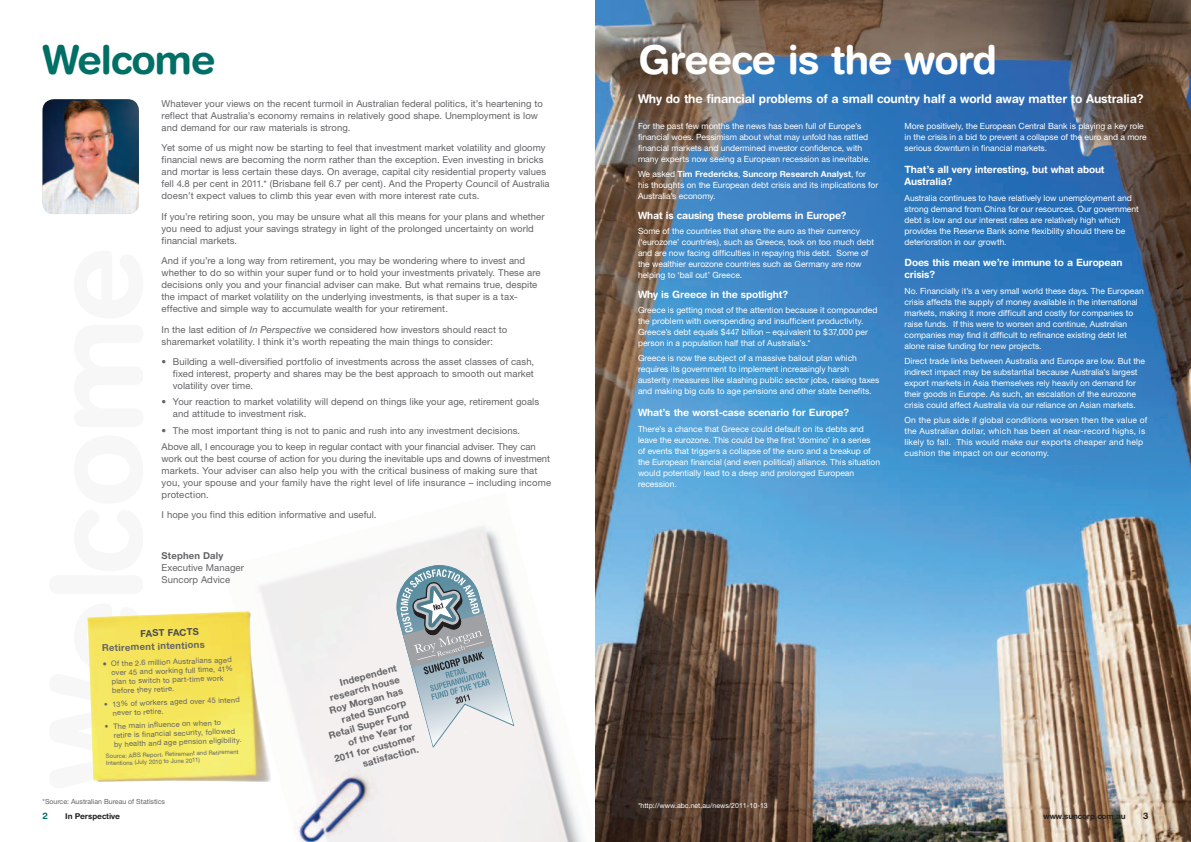
<style>
.page{position:relative;width:1191px;height:842px;background:#fff}
.page>*{position:absolute;margin:0;border:0;box-sizing:border-box;transform-origin:0 0}
.t1{font:700 40px "Helvetica Rounded";letter-spacing:-.025em;color:#fff}
.t2{font:700 40px "Helvetica Rounded";letter-spacing:-.025em;color:#006f65}
.t3{font:700 12px "Helvetica Rounded";letter-spacing:-.015em;color:#fff}
.t4{font:700 10px/12px "Helvetica Rounded";letter-spacing:-.015em;color:#fff}
.t5{font:9.5px/12px "Helvetica Neue";letter-spacing:.005em;color:#636366}
.t6{font:700 9.5px/12px "Helvetica Neue";letter-spacing:.015em;color:#636366;text-align:right}
.t7{font:700 9.5px "Helvetica Neue";color:#4b4c4d}
.t8{font:700 9px "Helvetica Rounded";color:#006f65}
.t9{font:700 9px "Helvetica Rounded";color:#231f20}
.t10{font:8.5px/11px "Helvetica Neue";letter-spacing:-.005em;color:#fff}
.t11{font:8.5px/11px "Helvetica Neue";letter-spacing:.02em;color:#fff}
.t12{font:700 8px "Helvetica Rounded";letter-spacing:-.01em;color:#231f20}
.t13{font:7.5px/9px "Helvetica Neue";color:#636366}
.t14{font:7px "Helvetica Neue";color:#fff}
.t15{font:7px "Helvetica Neue";color:#636366}
.t16{font:6px/7px "Helvetica Neue";color:#636366}
.s1{font-style:italic}
.s2{font-size:8.5px}
.s3{font-weight:700}
</style>
<div class="page">
<img style="left:259px;top:526px;width:324px;height:316px">
<img style="left:595px;top:0;width:596px;height:842px">
<img style="left:43px;top:99px;width:96px;height:115px">
<svg style="left:393px;top:561px;width:121px;height:187px"></svg>
<img style="left:87px;top:611px;width:185px;height:171px">
<h1 class="t2" style="left:43px;top:35px;width:174px">Welcome</h1>
<p class="t5" style="left:162px;top:97px;width:383px">Whatever your views on the recent turmoil in Australian federal politics, it’s heartening to reflect that Australia’s economy remains in relatively good shape. Unemployment is low and demand for our raw materials is strong.</p>
<p class="t5" style="left:162px;top:142px;width:389px">Yet some of us might now be starting to feel that investment market volatility and gloomy financial news are becoming the norm rather than the exception. Even investing in bricks and mortar is less certain these days. On average, capital city residential property values fell 4.8 per cent in 2011.* (Brisbane fell 6.7 per cent). And the Property Council of Australia doesn’t expect values to climb this year even with more interest rate cuts.</p>
<p class="t5" style="left:162px;top:210px;width:384px">If you’re retiring soon, you may be unsure what all this means for your plans and whether you need to adjust your savings strategy in light of the prolonged uncertainty on world financial markets.</p>
<p class="t5" style="left:162px;top:255px;width:380px">And if you’re a long way from retirement, you may be wondering where to invest and whether to do so within your super fund or to hold your investments privately. These are decisions only you and your financial adviser can make. But what remains true, despite the impact of market volatility on the underlying investments, is that super is a tax&shy;effective and simple way to accumulate wealth for your retirement.</p>
<p class="t5" style="left:162px;top:323px;width:347px">In the last edition of <span class="s1">In Perspective</span> we considered how investors should react to sharemarket volatility. I think it’s worth repeating the main things to consider:</p>
<p class="t5" style="left:173px;top:356px;width:363px;text-align:justify;text-indent:-11px">• Building a well-diversified portfolio of investments across the asset classes of cash, fixed interest, property and shares may be the best approach to smooth out market volatility over time.</p>
<p class="t5" style="left:173px;top:396px;width:368px;text-indent:-11px">• Your reaction to market volatility will depend on things like your age, retirement goals and attitude to investment risk.</p>
<p class="t5" style="left:162px;top:422px;width:375px;line-height:16.3px">• The most important thing is not to panic and rush into any investment decisions.<br>Above all, I encourage you to keep in regular contact with your financial adviser. They can</p>
<p class="t5" style="left:162px;top:452px;width:391px">work out the best course of action for you during the inevitable ups and downs of investment markets. Your adviser can also help you with the critical business of making sure that you, your spouse and your family have the right level of life insurance – including income protection.</p>
<p class="t5" style="left:162px;top:509px;width:216px">I hope you find this edition informative and useful.</p>
<p class="t6" style="left:162px;top:550px;width:63px">Stephen Daly</p>
<p class="t5" style="left:162px;top:562px;width:84px">Executive Manager<br>Suncorp Advice</p>
<p class="t7" style="left:140px;top:628px;width:60px;rotate:-2deg">FAST FACTS</p>
<p class="t6" style="left:102px;top:642px;width:104px;rotate:-2deg">Retirement intentions</p>
<p class="t13" style="left:111px;top:659px;width:123px;text-indent:-9px;rotate:-2deg"><span class="s2">•</span> Of the 2.6 million Australians aged over 45 and working full time, 41% plan to switch to part-time work before they retire.</p>
<p class="t13" style="left:112px;top:699px;width:129px;text-indent:-9px;rotate:-2deg">• 13% of workers aged over 45 intend never to retire.</p>
<p class="t13" style="left:113px;top:722px;width:129px;text-indent:-8px;rotate:-2deg">• The main influence on when to<br>retire is financial security, followed by health and age pension eligibility.</p>
<p class="t16" style="left:106px;top:753px;width:134px;rotate:-2deg">Source: ABS Report, Retirement and Retirement<br>Intentions (July 2010 to June 2011)</p>
<p class="t15" style="left:43px;top:797px;width:124px">*Source: Australian Bureau of Statistics</p>
<p class="t6" style="left:314px;top:683px;width:85px;rotate:-15deg">Independent research house<br>Roy Morgan has rated Suncorp<br>Retail Super Fund of the Year for<br>2011 for customer satisfaction.</p>
<h1 class="t1" style="left:638px;top:35px;width:360px">Greece is the word</h1>
<h2 class="t3" style="left:638px;top:91px;width:507px">Why do the financial problems of a small country half a world away matter to Australia?</h2>
<p class="t10" style="left:638px;top:120px;width:234px">For the past few months the news has been full of Europe’s financial woes. Pessimism about what may unfold has rattled financial markets and undermined investor confidence, with many experts now seeing a European recession as inevitable.</p>
<p class="t10" style="left:638px;top:168px;width:242px">We asked <span class="s3">Tim Fredericks</span>, <span class="s3">Suncorp Research Analyst</span>, for his thoughts on the European debt crisis and its implications for<br>Australia’s economy.</p>
<p class="t4" style="left:638px;top:209px;width:210px">What is causing these problems in Europe?</p>
<p class="t10" style="left:638px;top:225px;width:238px">Some of the countries that share the euro as their currency (‘eurozone’ countries), such as Greece, took on too much debt and are now facing difficulties in repaying this debt. Some of the wealthier eurozone countries such as Germany are now helping to ‘bail out’ Greece.</p>
<p class="t4" style="left:638px;top:288px;width:152px">Why is Greece in the spotlight?</p>
<p class="t10" style="left:638px;top:305px;width:241px">Greece is getting most of the attention because it compounded the problem with overspending and insufficient productivity.<br>Greece’s debt equals $447 billion – equivalent to $37,000 per person in a population half that of Australia’s.*</p>
<p class="t10" style="left:638px;top:353px;width:243px">Greece is now the subject of a massive bailout plan which requires its government to implement increasingly harsh austerity measures like slashing public sector jobs, raising taxes and making big cuts to age pensions and other state benefits.</p>
<p class="t4" style="left:638px;top:407px;width:212px">What’s the worst-case scenario for Europe?</p>
<p class="t10" style="left:638px;top:423px;width:244px">There’s a chance that Greece could default on its debts and leave the eurozone. This could be the first ‘domino’ in a series<br>of events that triggers a collapse of the euro and a breakup of the European financial (and even political) alliance. This situation would potentially lead to a deep and prolonged European recession.</p>
<p class="t10" style="left:904px;top:121px;width:244px">More positively, the European Central Bank is playing a key role in the crisis in a bid to prevent a collapse of the euro and a more serious downturn in financial markets.</p>
<p class="t4" style="left:904px;top:164px;width:202px">That’s all very interesting, but what about<br>Australia?</p>
<p class="t10" style="left:904px;top:192px;width:236px">Australia continues to have relatively low unemployment and strong demand from China for our resources. Our government debt is low and our interest rates are relatively high which provides the Reserve Bank some flexibility should there be deterioration in our growth.</p>
<p class="t4" style="left:904px;top:257px;width:219px">Does this mean we’re immune to a European crisis?</p>
<p class="t10" style="left:904px;top:285px;width:241px">No. Financially it’s a very small world these days. The European crisis affects the supply of money available in the international markets, making it more difficult and costly for companies to raise funds. If this were to worsen and continue, Australian companies may find it difficult to refinance existing debt let alone raise funding for new projects.</p>
<p class="t10" style="left:904px;top:355px;width:242px">Direct trade links between Australia and Europe are low. But the indirect impact may be substantial because Australia’s largest export markets in Asia themselves rely heavily on demand for their goods in Europe. As such, an escalation of the eurozone crisis could affect Australia via our reliance on Asian markets.</p>
<p class="t11" style="left:904px;top:415px;width:244px">On the plus side if global conditions worsen then the value of the Australian dollar, which has been at near-record highs, is likely to fall. This would make our exports cheaper and help cushion the impact on our economy.</p>
<p class="t14" style="left:638px;top:801px;width:131px">*http://www.abc.net.au/news/2011-10-13</p>
<p class="t8" style="left:43px;top:811px;width:7px">2</p>
<p class="t12" style="left:65px;top:812px;width:56px">In Perspective</p>
<p class="t12" style="left:1043px;top:812px;width:84px">www.suncorp.com.au</p>
<p class="t9" style="left:1143px;top:811px;width:7px">3</p>
</div>
